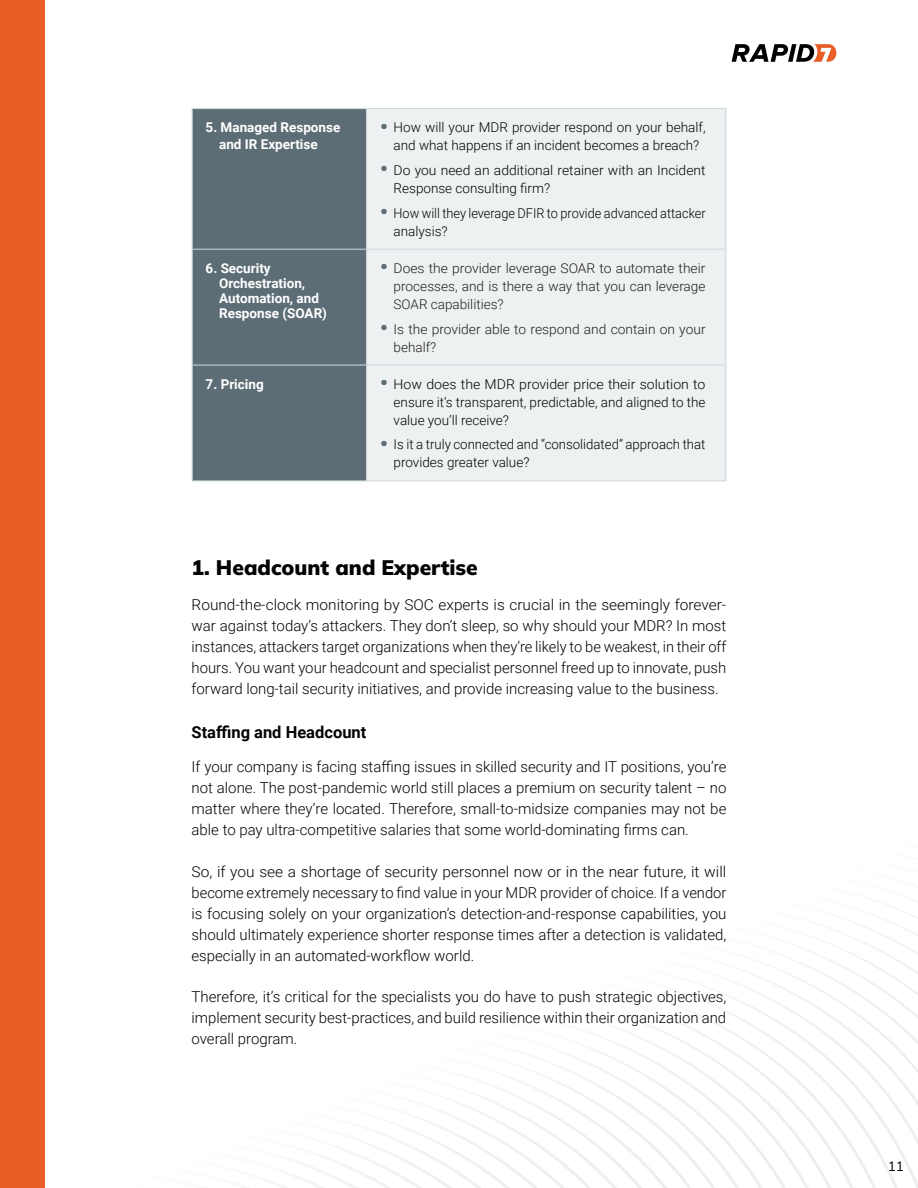
<style>
.page{position:relative;width:918px;height:1188px;background:#fff}
.page>*{position:absolute;margin:0;border:0;box-sizing:border-box;transform-origin:0 0}
.t1{font:900 21px "Mulish";color:#020303}
.t2{font:700 16.5px "Roboto";color:#020303}
.Body{font:300 15px/21px "Roboto";color:#020303;text-align:justify}
.t3{font:300 13.5px/18px "Roboto";color:#020303}
.t4{font:300 13.5px/18px "Roboto";color:#231f20;text-align:justify}
.t5{font:300 13.5px/18px "Roboto";color:#020303;text-align:justify;scale:1.04 1}
.Table_Row_Header{font:700 13.5px/15px "Roboto";color:#fff}
.t6{font:300 13.5px/18px "Roboto";color:#020303;scale:.94 1}
.t7{font:13.5px "Mulish";color:#020303}
.s1{font-weight:900;font-size:21px;color:#5d6d75}
</style>
<div class="page">
<img style="left:44px;top:94px;width:874px;height:1094px">
<svg style="left:732px;top:44px;width:104px;height:18px"></svg>
<div style="left:193px;top:109px;width:173px;height:372px;background:#5d6d75"></div>
<div style="left:367px;top:109px;width:358px;height:372px;background:#edf1f2"></div>
<hr style="left:366px;top:109px;width:1px;height:140px;background:#cfd9de">
<hr style="left:193px;top:249px;width:174px;height:1px;background:#cfd9de">
<hr style="left:367px;top:249px;width:358px;height:1px;background:#cfd9de">
<hr style="left:366px;top:250px;width:1px;height:115px;background:#cfd9de">
<hr style="left:193px;top:365px;width:174px;height:1px;background:#cfd9de">
<hr style="left:367px;top:365px;width:358px;height:1px;background:#cfd9de">
<hr style="left:366px;top:365px;width:1px;height:116px;background:#cfd9de">
<hr style="left:192px;top:481px;width:175px;height:1px;background:#cfd9de">
<hr style="left:367px;top:481px;width:359px;height:1px;background:#cfd9de">
<hr style="left:192px;top:108px;width:175px;height:1px;background:#cfd9de">
<hr style="left:192px;top:109px;width:1px;height:140px;background:#cfd9de">
<hr style="left:367px;top:108px;width:359px;height:1px;background:#cfd9de">
<hr style="left:725px;top:109px;width:1px;height:140px;background:#cfd9de">
<hr style="left:192px;top:249px;width:1px;height:116px;background:#cfd9de">
<hr style="left:725px;top:249px;width:1px;height:116px;background:#cfd9de">
<hr style="left:192px;top:365px;width:1px;height:116px;background:#cfd9de">
<hr style="left:725px;top:365px;width:1px;height:116px;background:#cfd9de">
<div style="left:0;top:0;width:44px;height:1188px;background:#e85e26"></div>
<p class="Table_Row_Header" style="left:206px;top:119px;width:136px">5. Managed Response</p>
<p class="Table_Row_Header" style="left:219px;top:136px;width:100px">and IR Expertise</p>
<p class="Table_Row_Header" style="left:206px;top:260px;width:67px">6. Security</p>
<p class="Table_Row_Header" style="left:219px;top:275px;width:109px">Orchestration,<br>Automation, and<br>Response (SOAR)</p>
<p class="t3" style="left:380px;top:118px;width:327px;text-align:center"><span class="s1">•</span> How will your MDR provider respond on your behalf, and what happens if an incident becomes a breach?</p>
<p class="t3" style="left:394px;top:161px;width:313px;text-indent:-14px"><span class="s1">•</span> Do you need an additional retainer with an Incident<br>Response consulting firm?</p>
<p class="t6" style="left:394px;top:203px;width:334px;text-indent:-14px"><span class="s1">•</span> How will they leverage DFIR to provide advanced attacker analysis?</p>
<p class="t4" style="left:394px;top:259px;width:313px;text-indent:-14px"><span class="s1">•</span> Does the provider leverage SOAR to automate their processes, and is there a way that you can leverage SOAR capabilities?</p>
<p class="t4" style="left:394px;top:319px;width:314px;text-indent:-14px"><span class="s1">•</span> Is the provider able to respond and contain on your behalf?</p>
<p class="Table_Row_Header" style="left:206px;top:376px;width:60px">7. Pricing</p>
<p class="t5" style="left:394px;top:374px;width:302px;text-indent:-14px"><span class="s1">•</span> How does the MDR provider price their solution to ensure it’s transparent, predictable, and aligned to the value you’ll receive?</p>
<p class="t3" style="left:394px;top:435px;width:313px;text-indent:-14px"><span class="s1">•</span> Is it a truly connected and “consolidated” approach that provides greater value?</p>
<h2 class="t1" style="left:192px;top:553px;width:288px">1. Headcount and Expertise</h2>
<p class="Body" style="left:192px;top:593px;width:536px">Round-the-clock monitoring by SOC experts is crucial in the seemingly forever&shy;war against today’s attackers. They don’t sleep, so why should your MDR? In most instances, attackers target organizations when they’re likely to be weakest, in their off hours. You want your headcount and specialist personnel freed up to innovate, push forward long-tail security initiatives, and provide increasing value to the business.</p>
<h3 class="t2" style="left:192px;top:720px;width:176px">Staffing and Headcount</h3>
<p class="Body" style="left:192px;top:756px;width:536px">If your company is facing staffing issues in skilled security and IT positions, you’re not alone. The post-pandemic world still places a premium on security talent – no matter where they’re located. Therefore, small-to-midsize companies may not be able to pay ultra-competitive salaries that some world-dominating firms can.</p>
<p class="Body" style="left:192px;top:860px;width:536px">So, if you see a shortage of security personnel now or in the near future, it will become extremely necessary to find value in your MDR provider of choice. If a vendor is focusing solely on your organization’s detection-and-response capabilities, you should ultimately experience shorter response times after a detection is validated, especially in an automated-workflow world.</p>
<p class="Body" style="left:192px;top:986px;width:536px">Therefore, it’s critical for the specialists you do have to push strategic objectives, implement security best-practices, and build resilience within their organization and overall program.</p>
<p class="t7" style="left:888px;top:1157px;width:18px">11</p>
</div>
